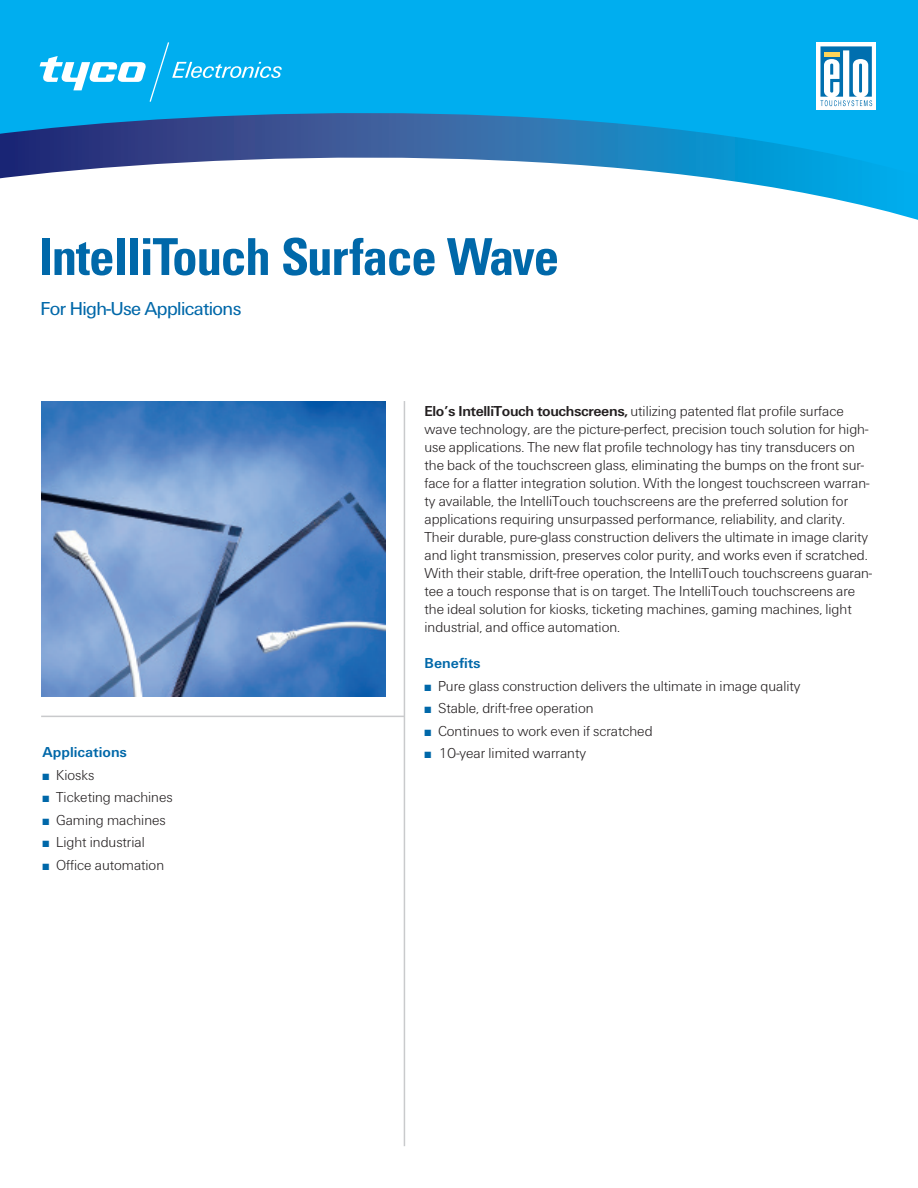
<style>
.page{position:relative;width:918px;height:1188px;background:#fff}
.page>*{position:absolute;margin:0;border:0;box-sizing:border-box;transform-origin:0 0}
.t1{font:700 condensed 51px "Univers";letter-spacing:-.02em;color:#0068a9}
.t2{font:19.5px "U55 Univers";letter-spacing:-.03em;color:#0068a9}
.t3{font:300 15px/18px "U45 Univers";color:#231f20}
.t4{font:700 15px "U65 Univers";color:#0068a9}
.s1{color:#0068a9}
.s2{font-family:"U65 Univers";font-weight:700}
</style>
<div class="page">
<div style="left:0;top:0;width:918px;height:92px;background:#00aeef"></div>
<svg style="left:0;top:92px;width:918px;height:128px"></svg>
<svg style="left:40px;top:42px;width:242px;height:60px"></svg>
<div style="left:816px;top:42px;width:60px;height:68px;background:#fff"></div>
<svg style="left:820px;top:46px;width:52px;height:60px"></svg>
<hr style="left:859px;top:64px;width:3px;height:29px;background:#006faf;border-radius:2px">
<hr style="left:824px;top:53px;width:16px;height:4px;background:#fed559">
<hr style="left:404px;top:401px;width:1px;height:745px;background:#c9cacc">
<hr style="left:41px;top:716px;width:363px;height:1px;background:#c9cacc">
<img style="left:41px;top:401px;width:344px;height:296px">
<h1 class="t1" style="left:39px;top:238px;width:522px">IntelliTouch Surface Wave</h1>
<h2 class="t2" style="left:41px;top:302px;width:202px">For High-Use Applications</h2>
<p class="t4" style="left:43px;top:747px;width:86px">Applications</p>
<p class="t3" style="left:43px;top:767px;width:53px"><span class="s1">■</span> Kiosks</p>
<p class="t3" style="left:43px;top:790px;width:132px"><span class="s1">■</span> Ticketing machines</p>
<p class="t3" style="left:43px;top:812px;width:125px"><span class="s1">■</span> Gaming machines</p>
<p class="t3" style="left:43px;top:835px;width:104px"><span class="s1">■</span> Light industrial</p>
<p class="t3" style="left:43px;top:857px;width:123px"><span class="s1">■</span> Office automation</p>
<p class="t3" style="left:424px;top:403px;width:449px"><span class="s2">Elo’s IntelliTouch touchscreens,</span> utilizing patented flat profile surface wave technology, are the picture-perfect, precision touch solution for high&shy;use applications. The new flat profile technology has tiny transducers on the back of the touchscreen glass, eliminating the bumps on the front sur&shy;face for a flatter integration solution. With the longest touchscreen warran&shy;ty available, the IntelliTouch touchscreens are the preferred solution for applications requiring unsurpassed performance, reliability, and clarity.<br>Their durable, pure-glass construction delivers the ultimate in image clarity and light transmission, preserves color purity, and works even if scratched.<br>With their stable, drift-free operation, the IntelliTouch touchscreens guaran&shy;tee a touch response that is on target. The IntelliTouch touchscreens are the ideal solution for kiosks, ticketing machines, gaming machines, light industrial, and office automation.</p>
<p class="t4" style="left:424px;top:658px;width:58px">Benefits</p>
<p class="t3" style="left:424px;top:678px;width:377px"><span class="s1">■</span> Pure glass construction delivers the ultimate in image quality</p>
<p class="t3" style="left:424px;top:701px;width:171px"><span class="s1">■</span> Stable, drift-free operation</p>
<p class="t3" style="left:424px;top:723px;width:230px"><span class="s1">■</span> Continues to work even if scratched</p>
<p class="t3" style="left:424px;top:746px;width:163px"><span class="s1">■</span> 10-year limited warranty</p>
</div>
